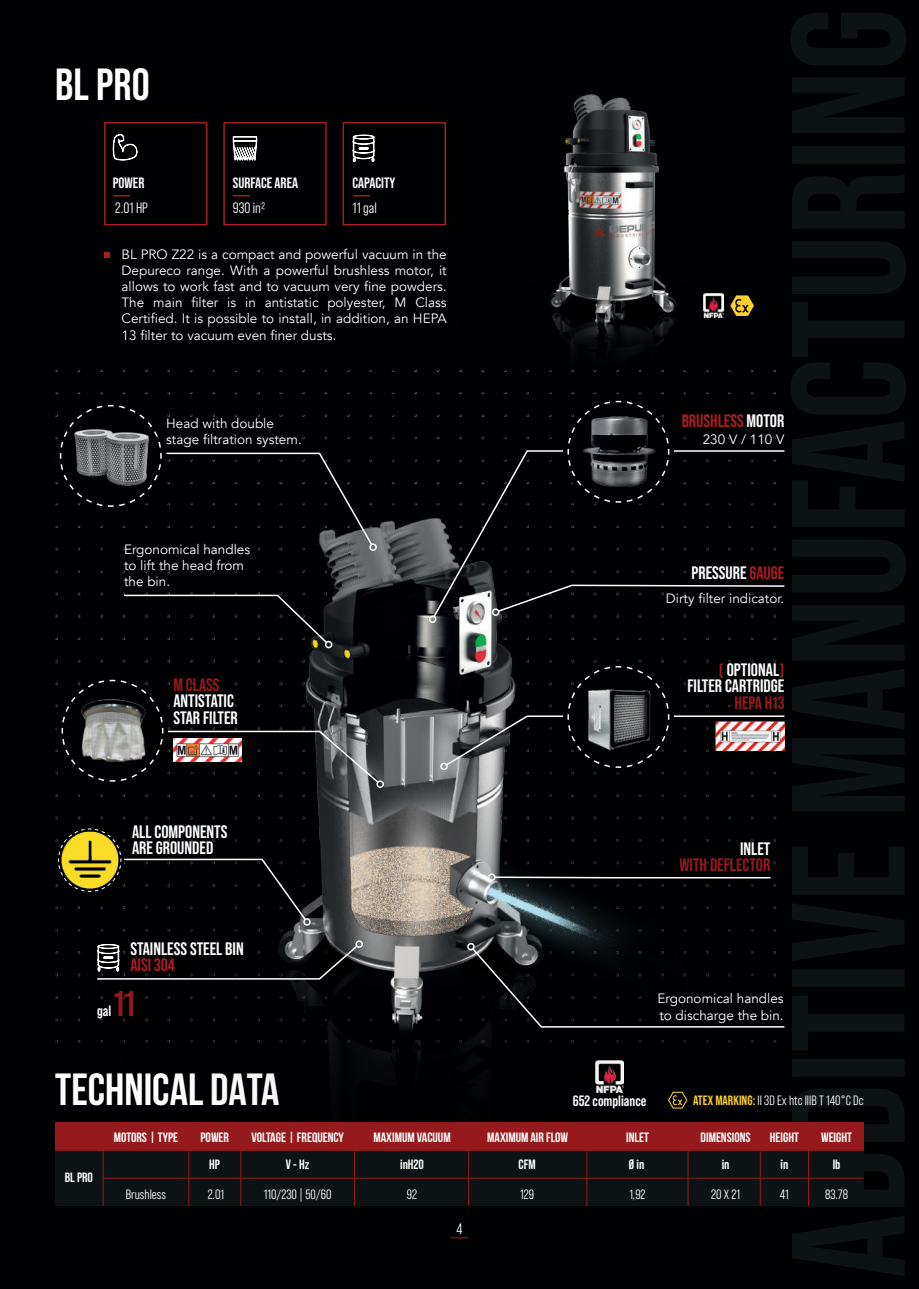
<style>
.page{position:relative;width:919px;height:1289px;background:#fff}
.page>*{position:absolute;margin:0;border:0;box-sizing:border-box;transform-origin:0 0}
.t1{font:700 45px "Bebas Neue";color:#fff}
.t2{font:700 45px "Bebas Neue Pro";color:#fff}
.t3{font:700 36px "Bebas Neue Pro";color:#961a1d}
.t4{font:700 18px/16.5px "Bebas Neue Pro";color:#fff}
.t5{font:700 18px "Bebas Neue Pro";color:#961a1d}
.t6{font:700 18px "Bebas Neue Pro";color:#a81d21}
.t7{font:700 15px "Bebas Neue Pro";color:#fff}
.t8{font:15px "Bebas Neue Pro Middle";color:#fff}
.t9{font:13.5px/16.2px "Avenir";color:#fff}
.t10{font:700 13.5px "Bebas Neue";color:#fff}
.t11{font:13.5px "Bebas Neue Pro Middle";color:#fff}
.t12{font:700 13.5px "Bebas Neue Pro";color:#fff}
.s1{color:#fff}
.s2{color:#a81d21}
.s3{font-family:"Bebas Neue Pro";font-weight:700;color:#ffcf2d}
</style>
<div class="page">
<div style="left:0;top:0;width:918px;height:1288px;background:#000103"></div>
<svg style="left:790px;top:13px;width:116px;height:1263px"></svg>
<svg style="left:450px;top:1237px;width:18px;height:1px"></svg>
<div style="left:104px;top:122px;width:103px;height:103px;background:#000103;border:2px solid #a81d21"></div>
<div style="left:223px;top:122px;width:104px;height:103px;background:#000103;border:2px solid #a81d21"></div>
<div style="left:342px;top:122px;width:104px;height:103px;background:#000103;border:2px solid #a81d21"></div>
<div style="left:55px;top:1178px;width:808px;height:27px;background:#0d1214"></div>
<div style="left:55px;top:1122px;width:808px;height:28px;background:#961a1d"></div>
<div style="left:55px;top:1150px;width:808px;height:28px;background:#0d1214"></div>
<hr style="left:103px;top:1122px;width:1px;height:83px;background:#961a1d">
<hr style="left:103px;top:1177px;width:760px;height:1px;background:#961a1d">
<hr style="left:188px;top:1122px;width:1px;height:83px;background:#961a1d">
<hr style="left:240px;top:1122px;width:1px;height:83px;background:#961a1d">
<hr style="left:354px;top:1122px;width:1px;height:83px;background:#961a1d">
<hr style="left:468px;top:1122px;width:1px;height:83px;background:#961a1d">
<hr style="left:586px;top:1122px;width:1px;height:83px;background:#961a1d">
<hr style="left:687px;top:1122px;width:1px;height:83px;background:#961a1d">
<hr style="left:759px;top:1122px;width:1px;height:83px;background:#961a1d">
<hr style="left:808px;top:1122px;width:1px;height:83px;background:#961a1d">
<svg style="left:112px;top:134px;width:26px;height:27px"></svg>
<svg style="left:232px;top:124px;width:25px;height:37px"></svg>
<div style="left:353px;top:135px;width:21px;height:4px;border:1px solid #fff;border-radius:50%"></div>
<svg style="left:352px;top:136px;width:23px;height:26px"></svg>
<svg style="left:113px;top:195px;width:17px;height:1px"></svg>
<svg style="left:233px;top:195px;width:17px;height:1px"></svg>
<svg style="left:353px;top:195px;width:17px;height:1px"></svg>
<svg style="left:104px;top:252px;width:5px;height:5px"></svg>
<img style="left:443px;top:94px;width:334px;height:277px">
<img style="left:55px;top:518px;width:722px;height:591px">
<div style="left:440px;top:762px;width:7px;height:8px;border:2px solid #fff;border-radius:50%"></div>
<svg style="left:432px;top:450px;width:353px;height:168px"></svg>
<div style="left:429px;top:615px;width:7px;height:8px;border:2px solid #fff;border-radius:50%"></div>
<div style="left:376px;top:780px;width:8px;height:8px;border:2px solid #fff;border-radius:50%"></div>
<div style="left:563px;top:396px;width:110px;height:111px;background:#000103;border-radius:50%"></div>
<div style="left:57px;top:675px;width:111px;height:111px;background:#000103;border-radius:50%"></div>
<svg style="left:444px;top:665px;width:341px;height:103px"></svg>
<svg style="left:566px;top:400px;width:104px;height:103px"></svg>
<svg style="left:61px;top:679px;width:319px;height:105px"></svg>
<div style="left:571px;top:670px;width:94px;height:93px;background:#000103;border-radius:50%"></div>
<img style="left:580px;top:681px;width:78px;height:78px">
<div style="left:571px;top:405px;width:94px;height:93px;background:#000103;border-radius:50%"></div>
<img style="left:578px;top:405px;width:77px;height:93px">
<div style="left:66px;top:684px;width:93px;height:93px;background:#000103;border-radius:50%"></div>
<img style="left:80px;top:684px;width:67px;height:86px">
<img style="left:715px;top:721px;width:69px;height:29px">
<img style="left:173px;top:738px;width:69px;height:23px">
<svg style="left:123px;top:594px;width:205px;height:50px"></svg>
<div style="left:325px;top:640px;width:7px;height:8px;border:2px solid #fff;border-radius:50%"></div>
<div style="left:355px;top:940px;width:8px;height:7px;border:2px solid #fff;border-radius:50%"></div>
<div style="left:303px;top:918px;width:8px;height:7px;border:2px solid #fff;border-radius:50%"></div>
<svg style="left:471px;top:946px;width:314px;height:82px"></svg>
<div style="left:467px;top:942px;width:7px;height:8px;border:2px solid #fff;border-radius:50%"></div>
<svg style="left:96px;top:944px;width:263px;height:36px"></svg>
<div style="left:55px;top:825px;width:69px;height:69px;background:#000103;border-radius:50%"></div>
<svg style="left:58px;top:828px;width:249px;height:93px"></svg>
<img style="left:61px;top:831px;width:58px;height:58px;border-radius:29px">
<svg style="left:495px;top:875px;width:276px;height:4px"></svg>
<div style="left:488px;top:873px;width:7px;height:8px;border:2px solid #fff;border-radius:50%"></div>
<div style="left:369px;top:543px;width:8px;height:8px;border:2px solid #fff;border-radius:50%"></div>
<svg style="left:59px;top:404px;width:314px;height:142px"></svg>
<div style="left:64px;top:409px;width:93px;height:93px;background:#000103;border-radius:50%"></div>
<img style="left:69px;top:413px;width:86px;height:86px">
<svg style="left:668px;top:1091px;width:19px;height:17px"></svg>
<img style="left:872px;top:463px;width:34px;height:697px">
<svg style="left:728px;top:294px;width:27px;height:23px"></svg>
<img style="left:703px;top:294px;width:20px;height:23px">
<h1 class="t2" style="left:55px;top:59px;width:96px">BL PRO</h1>
<p class="t7" style="left:113px;top:174px;width:33px">POWER</p>
<p class="t8" style="left:115px;top:200px;width:34px">2.01 HP</p>
<p class="t7" style="left:233px;top:174px;width:67px">SURFACE AREA</p>
<p class="t8" style="left:233px;top:200px;width:34px">930 in2</p>
<p class="t7" style="left:352px;top:174px;width:44px">CAPACITY</p>
<p class="t8" style="left:352px;top:200px;width:26px">11 gal</p>
<p class="t9" style="left:122px;top:246px;width:326px;text-align:justify">BL PRO Z22 is a compact and powerful vacuum in the Depureco range. With a powerful brushless motor, it allows to work fast and to vacuum very fine powders.<br>The main filter is in antistatic polyester, M Class Certified. It is possible to install, in addition, an HEPA 13 filter to vacuum even finer dusts.</p>
<p class="t9" style="left:166px;top:415px;width:137px">Head with double stage filtration system.</p>
<p class="t9" style="left:124px;top:541px;width:128px">Ergonomical handles to lift the head from the bin.</p>
<h3 class="t5" style="left:173px;top:674px;width:48px">M CLASS</h3>
<h3 class="t4" style="left:173px;top:692px;width:66px">ANTISTATIC<br>STAR FILTER</h3>
<h3 class="t4" style="left:132px;top:823px;width:97px">ALL COMPONENTS<br>ARE GROUNDED</h3>
<h3 class="t4" style="left:130px;top:940px;width:115px">STAINLESS STEEL BIN</h3>
<h3 class="t6" style="left:130px;top:954px;width:46px">AISI 304</h3>
<h2 class="t3" style="left:114px;top:982px;width:23px">11</h2>
<p class="t7" style="left:97px;top:1001px;width:16px">gal</p>
<h1 class="t1" style="left:55px;top:1065px;width:226px">TEchNICAL DATA</h1>
<h3 class="t6" style="left:681px;top:411px;width:104px">BRUSHLESS <span class="s1">MOTOR</span></h3>
<p class="t9" style="left:702px;top:431px;width:83px">230 V / 110 V</p>
<h3 class="t4" style="left:691px;top:564px;width:94px">PRESSURE <span class="s2">GAUGE</span></h3>
<p class="t9" style="left:666px;top:591px;width:120px">Dirty filter indicator.</p>
<h3 class="t4" style="left:687px;top:661px;width:98px;text-align:right"><span class="s2">(</span> OPTIONAL<span class="s2">)<br></span>FILTER CARTRIDGE</h3>
<h3 class="t5" style="left:734px;top:692px;width:51px">HEPA H13</h3>
<h3 class="t4" style="left:740px;top:840px;width:32px">INLET</h3>
<h3 class="t5" style="left:679px;top:854px;width:92px">WITH DEFLECTOR</h3>
<p class="t9" style="left:657px;top:990px;width:128px">Ergonomical handles to discharge the bin.</p>
<p class="t7" style="left:573px;top:1091px;width:75px">652 compliance</p>
<p class="t11" style="left:693px;top:1093px;width:172px"><span class="s3">ATEX MARKING:</span> II 3D Ex htc IIIB T 140°C Dc</p>
<p class="t12" style="left:65px;top:1169px;width:30px">BL PRO</p>
<p class="t10" style="left:114px;top:1129px;width:66px">MOTORS | TYPE</p>
<p class="t10" style="left:200px;top:1129px;width:30px">POWER</p>
<p class="t12" style="left:209px;top:1156px;width:12px">HP</p>
<p class="t11" style="left:126px;top:1186px;width:42px">Brushless</p>
<p class="t10" style="left:251px;top:1129px;width:94px">VOLTAGE | FREQUENCY</p>
<p class="t10" style="left:373px;top:1129px;width:79px">MAXIMUM VACUUM</p>
<p class="t10" style="left:487px;top:1129px;width:82px">MAXIMUM AIR FLOW</p>
<p class="t10" style="left:626px;top:1129px;width:24px">INLET</p>
<p class="t10" style="left:700px;top:1129px;width:51px">DIMENSIONS</p>
<p class="t10" style="left:769px;top:1129px;width:31px">HEIGHT</p>
<p class="t10" style="left:821px;top:1129px;width:32px">WEIGHT</p>
<p class="t12" style="left:286px;top:1156px;width:25px">V - Hz</p>
<p class="t12" style="left:400px;top:1156px;width:25px">inH2O</p>
<p class="t12" style="left:518px;top:1156px;width:19px">CFM</p>
<p class="t12" style="left:629px;top:1156px;width:17px">Ø in</p>
<p class="t12" style="left:721px;top:1156px;width:9px">in</p>
<p class="t12" style="left:780px;top:1156px;width:9px">in</p>
<p class="t12" style="left:832px;top:1156px;width:9px">lb</p>
<p class="t11" style="left:208px;top:1186px;width:18px">2.01</p>
<p class="t11" style="left:264px;top:1186px;width:69px">110/230 | 50/60</p>
<p class="t11" style="left:407px;top:1186px;width:12px">92</p>
<p class="t11" style="left:520px;top:1186px;width:15px">129</p>
<p class="t11" style="left:629px;top:1186px;width:18px">1,92</p>
<p class="t11" style="left:711px;top:1186px;width:30px">20 X 21</p>
<p class="t11" style="left:779px;top:1186px;width:10px">41</p>
<p class="t11" style="left:825px;top:1186px;width:24px">83.78</p>
<p class="t8" style="left:456px;top:1219px;width:7px">4</p>
</div>
